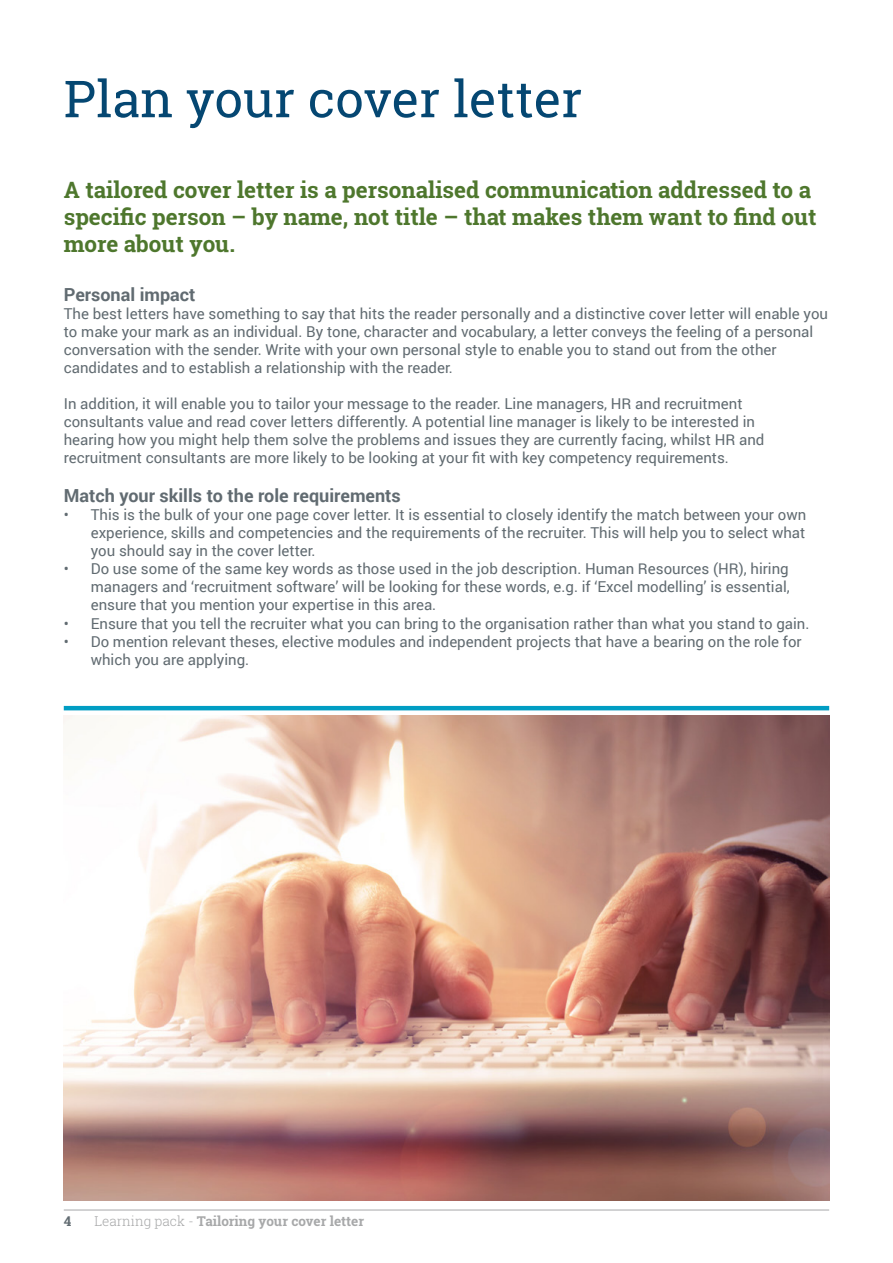
<style>
.page{position:relative;width:893px;height:1263px;background:#fff}
.page>*{position:absolute;margin:0;border:0;box-sizing:border-box;transform-origin:0 0}
.t1{font:51px "Roboto Slab";color:#054772}
.t2{font:700 22.5px/27px "Roboto Slab";color:#4e772d}
.t3{font:700 18px "Roboto";color:#616b71}
.t4{font:15px/18px "Roboto";color:#616b71}
.t5{font:700 13.5px "Roboto Slab";color:#a7a8a9}
.t6{font:700 13.5px "Roboto Slab";color:#616b71}
.s1{font-weight:300}
</style>
<div class="page">
<hr style="left:64px;top:1210px;width:765px;height:1px;background:#a7a8a9">
<img style="left:64px;top:715px;width:765px;height:485px">
<hr style="left:64px;top:706px;width:765px;height:4px;background:#009dc3">
<h1 class="t1" style="left:64px;top:64px;width:520px">Plan your cover letter</h1>
<h2 class="t2" style="left:64px;top:176px;width:754px">A tailored cover letter is a personalised communication addressed to a specific person – by name, not title – that makes them want to find out more about you.</h2>
<p class="t3" style="left:64px;top:282px;width:133px">Personal impact</p>
<p class="t4" style="left:64px;top:304px;width:766px">The best letters have something to say that hits the reader personally and a distinctive cover letter will enable you to make your mark as an individual. By tone, character and vocabulary, a letter conveys the feeling of a personal conversation with the sender. Write with your own personal style to enable you to stand out from the other candidates and to establish a relationship with the reader.</p>
<p class="t4" style="left:64px;top:394px;width:702px">In addition, it will enable you to tailor your message to the reader. Line managers, HR and recruitment consultants value and read cover letters differently. A potential line manager is likely to be interested in hearing how you might help them solve the problems and issues they are currently facing, whilst HR and recruitment consultants are more likely to be looking at your fit with key competency requirements.</p>
<p class="t3" style="left:64px;top:483px;width:339px">Match your skills to the role requirements</p>
<p class="t4" style="left:91px;top:506px;width:717px;text-align:justify;text-indent:-27px">• This is the bulk of your one page cover letter. It is essential to closely identify the match between your own experience, skills and competencies and the requirements of the recruiter. This will help you to select what you should say in the cover letter.</p>
<p class="t4" style="left:91px;top:560px;width:700px;text-align:justify;text-indent:-27px">• Do use some of the same key words as those used in the job description. Human Resources (HR), hiring managers and ‘recruitment software’ will be looking for these words, e.g. if ‘Excel modelling’ is essential, ensure that you mention your expertise in this area.</p>
<p class="t4" style="left:64px;top:614px;width:747px">• Ensure that you tell the recruiter what you can bring to the organisation rather than what you stand to gain.</p>
<p class="t4" style="left:91px;top:632px;width:712px;text-indent:-27px">• Do mention relevant theses, elective modules and independent projects that have a bearing on the role for which you are applying.</p>
<p class="t6" style="left:64px;top:1212px;width:9px">4</p>
<p class="t5" style="left:94px;top:1212px;width:271px"><span class="s1">Learning pack -</span> Tailoring your cover letter</p>
</div>
